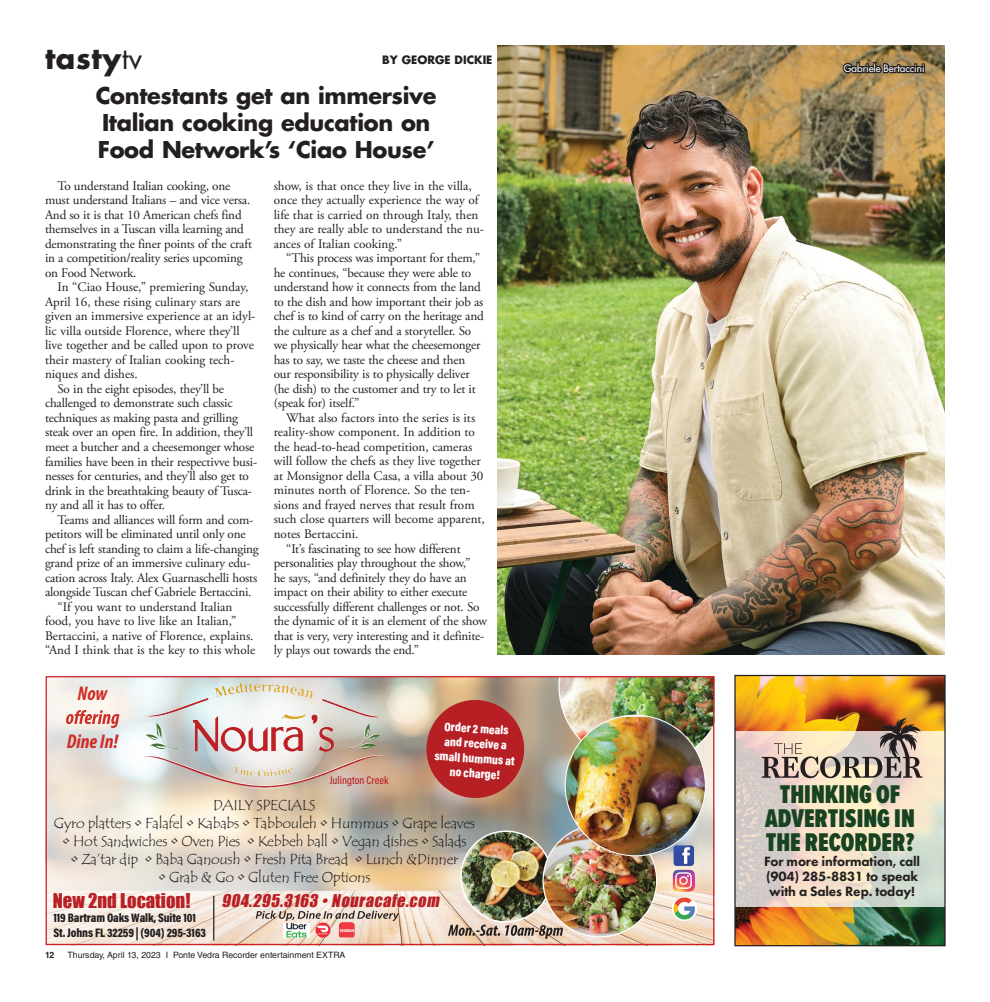
<style>
.page{position:relative;width:990px;height:1002px;background:#fff}
.page>*{position:absolute;margin:0;border:0;box-sizing:border-box;transform-origin:0 0}
.t1{font:700 28.75px "Futura Std";letter-spacing:.02em;color:#231f20}
.t2{font:900 26.5px/24px "Proxima Nova Ex Cn";color:#184321;text-align:center}
.t3{font:700 22.5px/27px "Futura Std";letter-spacing:-.015em;color:#231f20}
.t4{font:italic 700 condensed 19.88px "Myriad Pro";color:#ce2d27}
.t5{font:18.62px "Impact";color:#b91f24}
.t6{font:italic 16.12px "Impact";color:#b91f24}
.t7{font:14.88px/17.9px "Tempus Sans ITC";letter-spacing:-.02em;color:#231f20;text-align:center}
.t8{font:800 13.88px/15.1px "Futura PT";letter-spacing:-.01em;color:#231f20}
.t9{font:13.12px/14.5px "Adobe Garamond Pro";letter-spacing:-.015em;color:#231f20}
.t10{font:900 12.5px/14.9px "Acumin Pro Cond";letter-spacing:-.01em;color:#231f20}
.t11{font:900 12.5px/14.9px "Acumin Pro Cond";color:#fff;text-align:center}
.t12{font:700 11.25px "Futura Std";color:#231f20}
.t13{font:500 11.25px "Acumin Pro Cond";color:#b61f24}
.t14{font:500 10px "Futura Std";color:#fff}
.t15{font:8.75px "Helvetica LT Std";color:#231f20}
.t16{font:700 8.75px "Helvetica LT Std";color:#231f20}
.s1{font-weight:400}
</style>
<div class="page">
<img style="left:498px;top:45px;width:447px;height:609px">
<svg style="left:841px;top:61px;width:84px;height:20px;background:#746141"></svg>
<img style="left:48px;top:678px;width:664px;height:264px">
<svg style="left:66px;top:709px;width:53px;height:18px"></svg>
<img style="left:461px;top:831px;width:90px;height:90px;border-radius:45px">
<img style="left:543px;top:824px;width:114px;height:112px">
<svg style="left:256px;top:910px;width:143px;height:11px;background:#beb1a6"></svg>
<img style="left:316px;top:922px;width:15px;height:15px">
<img style="left:283px;top:923px;width:26px;height:14px">
<img style="left:339px;top:921px;width:16px;height:16px">
<hr style="left:213px;top:895px;width:1px;height:45px;background:#231f20">
<svg style="left:448px;top:924px;width:115px;height:14px;background:#ab998b"></svg>
<img style="left:673px;top:869px;width:22px;height:22px">
<img style="left:674px;top:845px;width:20px;height:20px">
<img style="left:672px;top:896px;width:25px;height:24px;border-radius:11px">
<svg style="left:205px;top:686px;width:121px;height:103px"></svg>
<img style="left:236px;top:683px;width:31px;height:10px">
<img style="left:558px;top:678px;width:154px;height:88px">
<img style="left:565px;top:715px;width:140px;height:140px;border-radius:70px">
<div style="left:46px;top:676px;width:668px;height:268px;border:1px solid #cb2028"></div>
<img style="left:407px;top:681px;width:136px;height:135px">
<svg style="left:425px;top:698px;width:101px;height:101px;background:#b7413d"></svg>
<img style="left:736px;top:676px;width:208px;height:268px">
<svg style="left:736px;top:730px;width:208px;height:176px;background:#e6dbca"></svg>
<svg style="left:762px;top:718px;width:161px;height:60px;background:#bca280"></svg>
<div style="left:734px;top:674px;width:212px;height:272px;border:1px solid #231f20"></div>
<h1 class="t1" style="left:45px;top:39px;width:99px">tasty<span class="s1">tv</span></h1>
<p class="t12" style="left:382px;top:52px;width:112px">BY GEORGE DICKIE</p>
<h3 class="t3" style="left:96px;top:82px;width:342px">Contestants get an immersive<br>Italian cooking education on<br>Food Network’s ‘Ciao House’</h3>
<p class="t9" style="left:45px;top:179px;width:209px;text-indent:12px">To understand Italian cooking, one must understand Italians – and vice versa.<br>And so it is that 10 American chefs find themselves in a Tuscan villa learning and demonstrating the finer points of the craft in a competition/reality series upcoming on Food Network.</p>
<p class="t9" style="left:58px;top:280px;width:192px">In “Ciao House,” premiering Sunday,</p>
<p class="t9" style="left:45px;top:295px;width:197px">April 16, these rising culinary stars are</p>
<p class="t9" style="left:45px;top:309px;width:212px">given an immersive experience at an idyl-</p>
<p class="t9" style="left:45px;top:324px;width:196px">lic villa outside Florence, where they’ll</p>
<p class="t9" style="left:45px;top:338px;width:210px">live together and be called upon to prove</p>
<p class="t9" style="left:45px;top:353px;width:191px">their mastery of Italian cooking tech-</p>
<p class="t9" style="left:45px;top:367px;width:94px">niques and dishes.</p>
<p class="t9" style="left:58px;top:382px;width:168px">So in the eight episodes, they’ll be</p>
<p class="t9" style="left:45px;top:396px;width:189px">challenged to demonstrate such classic</p>
<p class="t9" style="left:45px;top:411px;width:194px">techniques as making pasta and grilling</p>
<p class="t9" style="left:45px;top:425px;width:210px">steak over an open fire. In addition, they’ll</p>
<p class="t9" style="left:45px;top:440px;width:211px">meet a butcher and a cheesemonger whose</p>
<p class="t9" style="left:45px;top:454px;width:214px">families have been in their respectivve busi-</p>
<p class="t9" style="left:45px;top:469px;width:205px">nesses for centuries, and they’ll also get to</p>
<p class="t9" style="left:45px;top:483px;width:209px">drink in the breathtaking beauty of Tusca-</p>
<p class="t9" style="left:45px;top:498px;width:121px">ny and all it has to offer.</p>
<p class="t9" style="left:58px;top:512px;width:197px">Teams and alliances will form and com-</p>
<p class="t9" style="left:45px;top:527px;width:202px">petitors will be eliminated until only one</p>
<p class="t9" style="left:45px;top:541px;width:215px">chef is left standing to claim a life-changing</p>
<p class="t9" style="left:45px;top:556px;width:207px">grand prize of an immersive culinary edu-</p>
<p class="t9" style="left:45px;top:570px;width:214px">cation across Italy. Alex Guarnaschelli hosts</p>
<p class="t9" style="left:45px;top:585px;width:208px">alongside Tuscan chef Gabriele Bertaccini.</p>
<p class="t9" style="left:58px;top:599px;width:176px">“If you want to understand Italian</p>
<p class="t9" style="left:45px;top:614px;width:193px">food, you have to live like an Italian,”</p>
<p class="t9" style="left:45px;top:628px;width:210px">Bertaccini, a native of Florence, explains.</p>
<p class="t9" style="left:45px;top:643px;width:212px">“And I think that is the key to this whole</p>
<p class="t9" style="left:274px;top:179px;width:212px">show, is that once they live in the villa, once they actually experience the way of life that is carried on through Italy, then they are really able to understand the nu&shy;ances of Italian cooking.”</p>
<p class="t9" style="left:274px;top:251px;width:211px;text-indent:12px">“This process was important for them,” he continues, “because they were able to understand how it connects from the land to the dish and how important their job as chef is to kind of carry on the heritage and the culture as a chef and a storyteller. So we physically hear what the cheesemonger has to say, we taste the cheese and then our responsibility is to physically deliver (he dish) to the customer and try to let it (speak for) itself.”</p>
<p class="t9" style="left:286px;top:411px;width:190px">What also factors into the series is its</p>
<p class="t9" style="left:274px;top:425px;width:203px">reality-show component. In addition to</p>
<p class="t9" style="left:274px;top:440px;width:200px">the head-to-head competition, cameras</p>
<p class="t9" style="left:274px;top:454px;width:209px">will follow the chefs as they live together</p>
<p class="t9" style="left:274px;top:469px;width:211px">at Monsignor della Casa, a villa about 30</p>
<p class="t9" style="left:274px;top:483px;width:198px">minutes north of Florence. So the ten-</p>
<p class="t9" style="left:274px;top:498px;width:202px">sions and frayed nerves that result from</p>
<p class="t9" style="left:274px;top:512px;width:213px">such close quarters will become apparent,</p>
<p class="t9" style="left:274px;top:527px;width:86px">notes Bertaccini.</p>
<p class="t9" style="left:286px;top:541px;width:176px">“It’s fascinating to see how different</p>
<p class="t9" style="left:274px;top:556px;width:198px">personalities play throughout the show,”</p>
<p class="t9" style="left:274px;top:570px;width:195px">he says, “and definitely they do have an</p>
<p class="t9" style="left:274px;top:585px;width:195px">impact on their ability to either execute</p>
<p class="t9" style="left:274px;top:599px;width:207px">successfully different challenges or not. So</p>
<p class="t9" style="left:274px;top:614px;width:215px">the dynamic of it is an element of the show</p>
<p class="t9" style="left:274px;top:628px;width:212px">that is very, very interesting and it definite-</p>
<p class="t9" style="left:274px;top:643px;width:147px">ly plays out towards the end.”</p>
<h3 class="t4" style="left:78px;top:681px;width:31px">Now</h3>
<h3 class="t4" style="left:67px;top:728px;width:53px">Dine In!</h3>
<p class="t11" style="left:437px;top:717px;width:82px;rotate:4deg">Order 2 meals and receive a small hummus at no charge!</p>
<p class="t13" style="left:330px;top:772px;width:60px">Julington Creek</p>
<p class="t7" style="left:54px;top:796px;width:422px">DAILY SPECIALS<br>Gyro platters • Falafel • Kababs • Tabbouleh • Hummus • Grape leaves</p>
<p class="t7" style="left:62px;top:832px;width:406px">• Hot Sandwiches • Oven Pies • Kebbeh ball • Vegan dishes • Salads</p>
<p class="t7" style="left:71px;top:850px;width:389px">• Za’tar dip • Baba Ganoush • Fresh Pita Bread • Lunch &amp;Dinner</p>
<p class="t7" style="left:158px;top:868px;width:214px">• Grab &amp; Go • Gluten Free Options</p>
<h3 class="t5" style="left:53px;top:885px;width:139px">New 2nd Location!</h3>
<p class="t6" style="left:222px;top:888px;width:223px">904.295.3163 • Nouracafe.com</p>
<p class="t10" style="left:54px;top:910px;width:154px">119 Bartram Oaks Walk, Suite 101<br>St. Johns FL 32259 | (904) 295-3163</p>
<p class="t16" style="left:45px;top:949px;width:11px">12</p>
<p class="t15" style="left:67px;top:949px;width:280px">Thursday, April 13, 2023 I Ponte Vedra Recorder entertainment EXTRA</p>
<p class="t14" style="left:844px;top:62px;width:82px">Gabriele Bertaccini</p>
<h2 class="t2" style="left:765px;top:781px;width:151px">THINKING OF<br>ADVERTISING IN<br>THE RECORDER?</h2>
<p class="t8" style="left:764px;top:853px;width:158px">For more information, call (904) 285-8831 to speak with a Sales Rep. today!</p>
</div>
